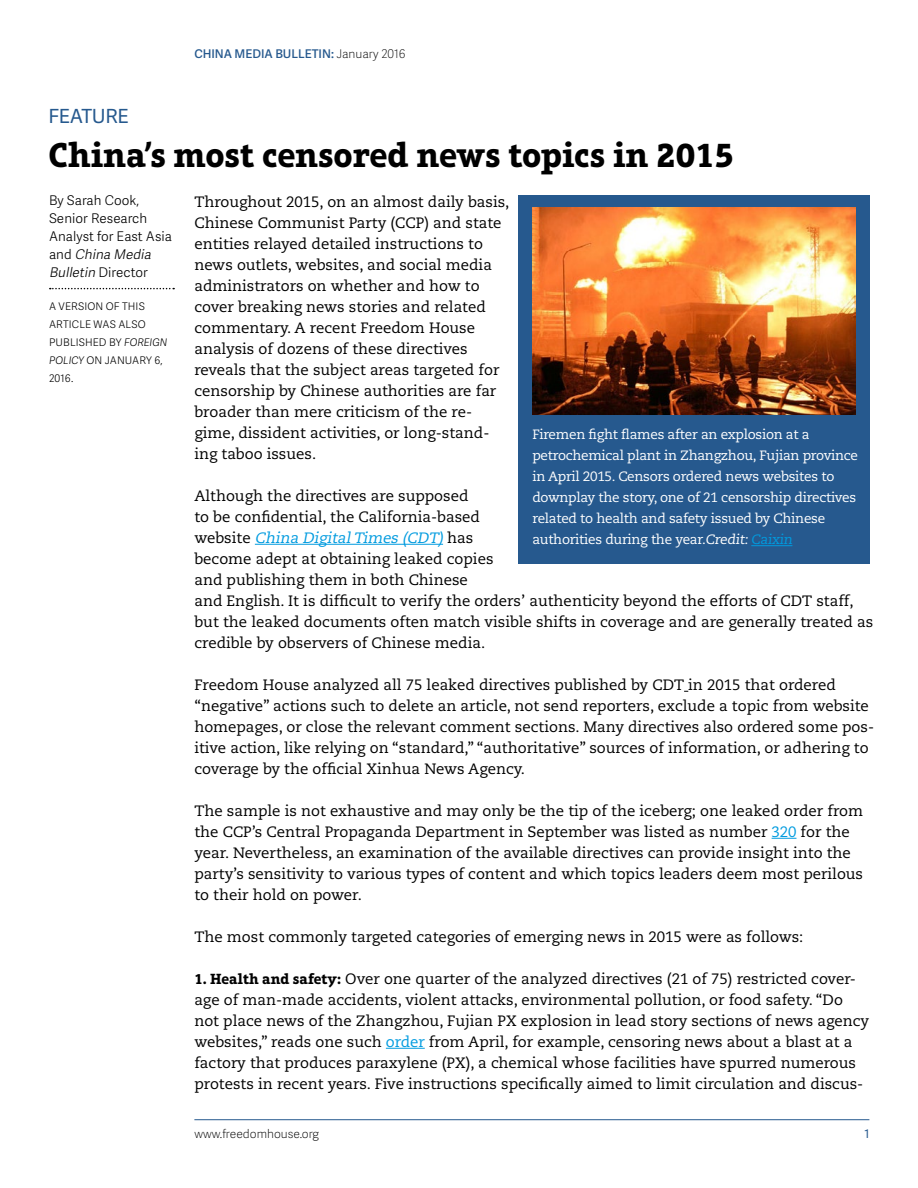
<style>
.page{position:relative;width:918px;height:1188px;background:#fff}
.page>*{position:absolute;margin:0;border:0;box-sizing:border-box;transform-origin:0 0}
.t1{font:700 35.25px "Aptifer Slab LT Pro";letter-spacing:-.005em;color:#000}
.t2{font:19.5px "Adelle Sans";color:#26598e}
.t3{font:15px/21px "Caecilia LT Std";color:#000}
.t4{font:13.5px/21px "Caecilia LT Std";letter-spacing:-.02em;color:#fff}
.t5{font:300 13.35px/18px "Adelle Sans";letter-spacing:.005em;color:#000}
.t6{font:600 12px "Adelle Sans";color:#26598e}
.t7{font:100 12px "Adelle Sans";color:#000}
.t8{font:12px "Adelle Sans";color:#26598e}
.t9{font:300 10.5px/18px "Adelle Sans";letter-spacing:.01em;color:#000}
.s1{font-weight:100;color:#000}
.s2{font-style:italic}
.s3{font-style:italic;color:#009bdf}
.s4{color:#009bdf}
.s5{font-family:"Aptifer Slab LT Pro";font-weight:700}
</style>
<div class="page">
<div style="left:518px;top:195px;width:351px;height:369px;background:#26598e"></div>
<hr style="left:255px;top:544px;width:188px;height:1px;background:#009bdf">
<svg style="left:772px;top:838px;width:24px;height:1px"></svg>
<hr style="left:386px;top:1048px;width:39px;height:1px;background:#009bdf">
<hr style="left:751px;top:545px;width:41px;height:1px;background:#009bdf">
<svg style="left:50px;top:288px;width:124px;height:1px"></svg>
<img style="left:532px;top:207px;width:324px;height:207px">
<hr style="left:194px;top:1119px;width:675px;height:1px;background:#26598e">
<h2 class="t2" style="left:49px;top:102px;width:79px">FEATU RE</h2>
<p class="t6" style="left:194px;top:45px;width:213px">CHINA MEDIA BULLETIN: <span class="s1">January 2016</span></p>
<h1 class="t1" style="left:49px;top:133px;width:687px">China’s most censored news topics in 2015</h1>
<p class="t5" style="left:49px;top:191px;width:125px">By Sarah Cook,<br>Senior Research<br>Analyst for East Asia a n d <span class="s2">China Media<br>Bulletin</span> Director</p>
<p class="t9" style="left:49px;top:297px;width:17px">A versi</p>
<p class="t9" style="left:49px;top:297px;width:92px;text-indent:38px">on of this articlewas</p>
<p class="t9" style="left:49px;top:315px;width:120px;text-indent:69px">also published by <span class="s2">FOREIGN<br>POLICY</span> on Jan uary</p>
<p class="t9" style="left:154px;top:351px;width:10px">6,</p>
<p class="t9" style="left:49px;top:369px;width:26px">2016.</p>
<p class="t3" style="left:194px;top:191px;width:317px">Throughout 2015, on an almost daily basis, Chinese Communist Party (CCP) and state entities relayed detailed instructions to news outlets, websites, and social media administrators on whether and how to cover breaking news stories and related commentary. A recent Freedom House analysis of dozens of these directives reveals that the subject areas targeted for censorship by Chinese authorities are far broader than mere criticism of the re&shy;gime, dissident activities, or long-stand&shy;ing taboo issues.</p>
<p class="t3" style="left:194px;top:485px;width:680px">Although the directives are supposed<br>to be confidential, the California-based<br>w e b s i t e <span class="s3">China DigitalTimes (CDT)</span> h a s<br>become adept at obtaining leaked copies<br>and publishing them in both Chinese<br>and English. It is difficult to verify the orders’ authenticity beyond the efforts of CDT staff, but the leaked documents often match visible shifts in coverage and are generally treated as credible by observers of Chinese media.</p>
<p class="t3" style="left:194px;top:674px;width:681px">Freedom House analyzed all 75 leaked directives published by CDT in 2015 that ordered “negative” actions such to delete an article, not send reporters, exclude a topic from website homepages, or close the relevant comment sections. Many directives also ordered some pos&shy;itive action, like relying on “standard,” “authoritative” sources of information, or adhering to coverage by the official Xinhua News Agency.</p>
<p class="t3" style="left:194px;top:800px;width:670px">The sample is not exhaustive and may only be the tip of the iceberg; one leaked order from the CCP’s Central Propaganda Department in September was listed as number <span class="s4">320</span> for the year. Nevertheless, an examination of the available directives can provide insight into the party’s sensitivity to various types of content and which topics leaders deem most perilous to their hold on power.</p>
<p class="t3" style="left:194px;top:926px;width:611px">The most commonly targeted categories of emerging news in 2015 were as follows:</p>
<p class="t3" style="left:194px;top:968px;width:676px"><span class="s5">1. Health and safety:</span> Over one quarter of the analyzed directives (21 of 75) restricted cover&shy;age of man-made accidents, violent attacks, environmental pollution, or food safety. “Do not place news of the Zhangzhou, Fujian PX explosion in lead story sections of news agency websites,” reads one such <span class="s4">order</span> from April, for example, censoring news about a blast at a factory that produces paraxylene (PX), a chemical whose facilities have spurred numerous protests in recent years. Five instructions specifically aimed to limit circulation and discus-</p>
<p class="t4" style="left:532px;top:424px;width:327px">Firemen fight flames after an explosion at a petrochemical plant in Zhangzhou, Fujian province in April 2015. Censors ordered news websites to downplay the story, one of 21 censorship directives related to health and safety issued by Chinese authorities during the year.Credit: <span class="s4">Caixin</span></p>
<p class="t7" style="left:194px;top:1125px;width:126px">www.freedomhouse.org</p>
<p class="t8" style="left:864px;top:1125px;width:6px">1</p>
</div>
